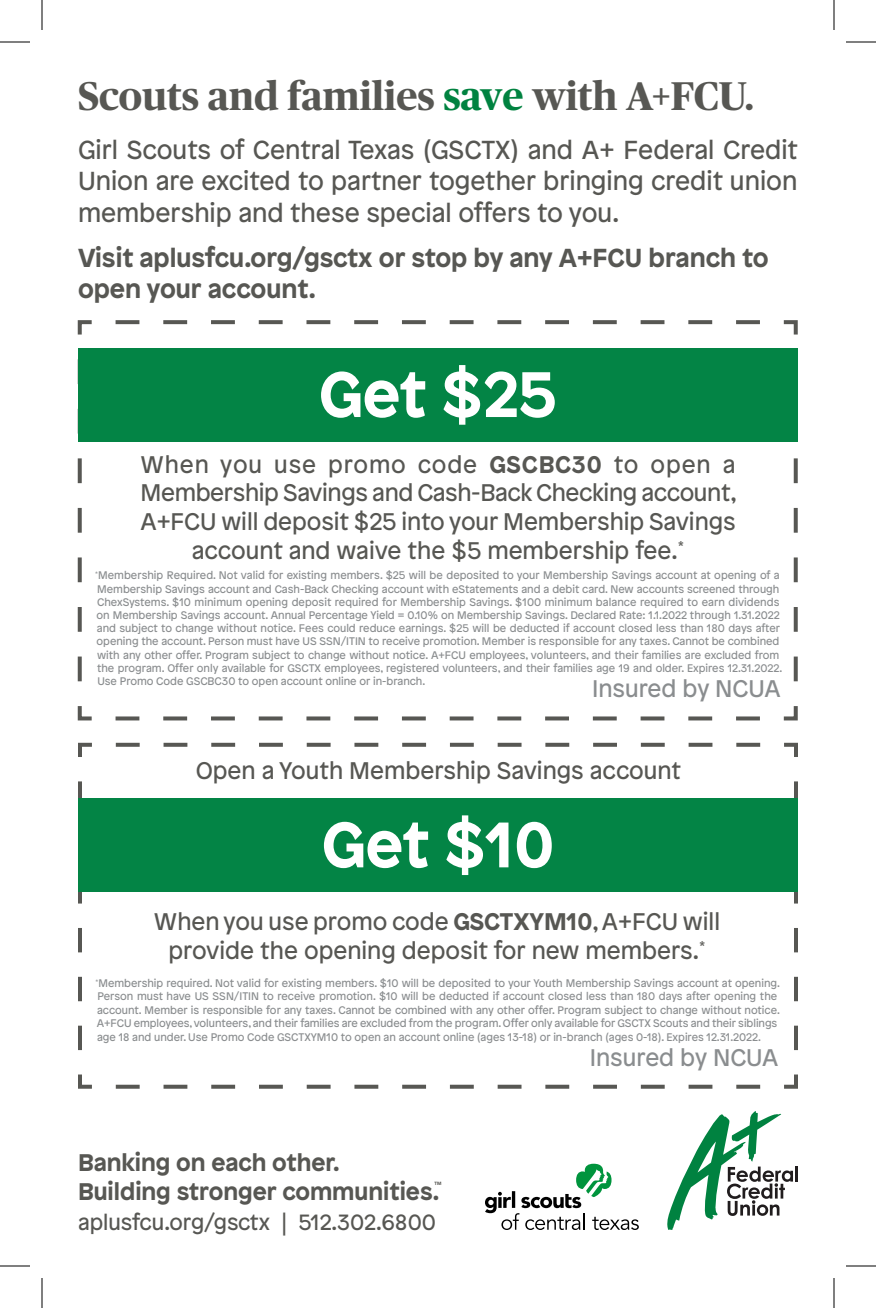
<style>
.page{position:relative;width:876px;height:1308px;background:#fff}
.page>*{position:absolute;margin:0;border:0;box-sizing:border-box;transform-origin:0 0}
.t1{font:700 64px "Patron";color:#fff}
.t2{font:700 40px "Publico Headline";color:#575753}
.t3{font:26px/31.2px "Patron";color:#575753;text-align:justify}
.t4{font:700 26px/31.2px "Patron";color:#575753}
.t5{font:24px/28.8px "Patron";color:#575753;text-align:center}
.t6{font:700 24px "Patron";color:#575753}
.t7{font:24px "Patron";color:#8a8d8f}
.t8{font:22px "Patron";color:#575753}
.t9{font:11px/13.2px "Patron";color:#8a8d8f}
.t10{font:700 4.6px "Patron";color:#575753}
.s1{color:#008240}
.s2{font-weight:700}
</style>
<div class="page">
<hr style="left:795px;top:1167px;width:3px;height:15px;background:#211d1e">
<svg style="left:667px;top:1111px;width:126px;height:119px"></svg>
<svg style="left:485px;top:1164px;width:154px;height:66px"></svg>
<svg style="left:77px;top:320px;width:721px;height:401px"></svg>
<div style="left:78px;top:348px;width:720px;height:94px;background:#038445"></div>
<svg style="left:78px;top:742px;width:720px;height:347px"></svg>
<div style="left:78px;top:798px;width:720px;height:94px;background:#038445"></div>
<hr style="left:0;top:42px;width:30px;height:1px;background:#000">
<hr style="left:846px;top:42px;width:30px;height:1px;background:#000">
<hr style="left:0;top:1266px;width:30px;height:1px;background:#000">
<hr style="left:846px;top:1266px;width:30px;height:1px;background:#000">
<hr style="left:42px;top:0;width:1px;height:30px;background:#000">
<hr style="left:42px;top:1278px;width:1px;height:30px;background:#000">
<hr style="left:834px;top:0;width:1px;height:30px;background:#000">
<hr style="left:834px;top:1278px;width:1px;height:30px;background:#000">
<p class="t2" style="left:78px;top:67px;width:677px">Scouts and families <span class="s1">save</span> with A+FCU.</p>
<p class="t3" style="left:78px;top:133px;width:722px">Girl Scouts of Central Texas (GSCTX) and A+ Federal Credit Union are excited to partner together bringing credit union membership and these special offers to you.</p>
<p class="t4" style="left:78px;top:240px;width:692px">Visit aplusfcu.org/gsctx or stop by any A+FCU branch to open your account.</p>
<p class="t1" style="left:319px;top:343px;width:239px">Get $25</p>
<p class="t5" style="left:141px;top:448px;width:598px">When you use promo code <span class="s2">GSCBC30</span> to open a Membership Savings and Cash-Back Checking account, A+FCU will deposit $25 into your Membership Savings account and waive the $5 membership fee.<sup>*</sup></p>
<p class="t9" style="left:95px;top:568px;width:688px"><sup>*</sup>Membership Required. Not valid for existing members. $25 will be deposited to your Membership Savings account at opening of a Membership Savings account and Cash-Back Checking account with eStatements and a debit card. New accounts screened through ChexSystems. $10 minimum opening deposit required for Membership Savings. $100 minimum balance required to earn dividends on Membership Savings account. Annual Percentage Yield = 0.10% on Membership Savings. Declared Rate: 1.1.2022 through 1.31.2022 and subject to change without notice. Fees could reduce earnings. $25 will be deducted if account closed less than 180 days after opening the account. Person must have US SSN/ITIN to receive promotion. Member is responsible for any taxes. Cannot be combined with any other offer. Program subject to change without notice. A+FCU employees, volunteers, and their families are excluded from the program. Offer only available for GSCTX employees, registered volunteers, and their families age 19 and older. Expires 12.31.2022.<br>Use Promo Code GSCBC30 to open account online or in-branch.</p>
<p class="t7" style="left:592px;top:671px;width:190px">Insured by NCUA</p>
<p class="t5" style="left:196px;top:755px;width:487px">Open a Youth Membership Savings account</p>
<p class="t1" style="left:322px;top:793px;width:234px">Get $10</p>
<p class="t5" style="left:154px;top:906px;width:568px">When you use promo code <span class="s2">GSCTXYM10</span>, A+FCU will provide the opening deposit for new members.<sup>*</sup></p>
<p class="t9" style="left:96px;top:976px;width:686px"><sup>*</sup>Membership required. Not valid for existing members. $10 will be deposited to your Youth Membership Savings account at opening.<br>Person must have US SSN/ITIN to receive promotion. $10 will be deducted if account closed less than 180 days after opening the account. Member is responsible for any taxes. Cannot be combined with any other offer. Program subject to change without notice.<br>A+FCU employees, volunteers, and their families are excluded from the program. Offer only available for GSCTX Scouts and their siblings</p>
<p class="t9" style="left:97px;top:1030px;width:665px">age 18 and under. Use Promo Code GSCTXYM10 to open an account online (ages 13-18) or in-branch (ages 0-18). Expires 12.31.2022.</p>
<p class="t7" style="left:590px;top:1040px;width:190px">Insured by NCUA</p>
<p class="t6" style="left:78px;top:1143px;width:263px">Banking on each other.</p>
<p class="t6" style="left:78px;top:1172px;width:363px">Building stronger communities.</p>
<p class="t10" style="left:435px;top:1180px;width:9px">TM</p>
<p class="t8" style="left:78px;top:1206px;width:360px">aplusfcu.org/gsctx | 512.302.6800</p>
</div>
